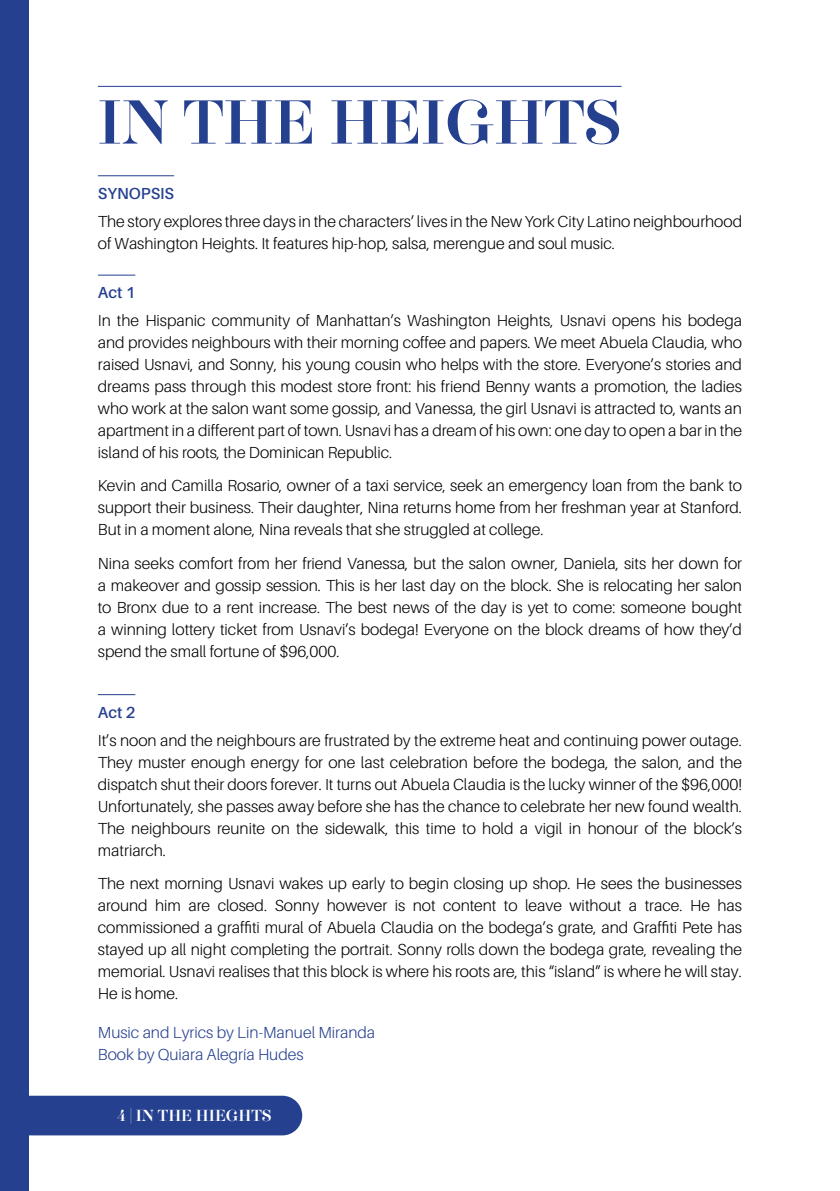
<style>
.page{position:relative;width:840px;height:1191px;background:#fff}
.page>*{position:absolute;margin:0;border:0;box-sizing:border-box;transform-origin:0 0}
.t1{font:54px "Aker Brygge Display";color:#25408f}
.t2{font:300 16px/22px "Aileron";color:#000;text-align:justify}
.t3{font:300 16px/22px "Aileron";color:#25408f}
.t4{font:600 16px "Aileron";color:#25408f}
.t5{font:14px "Aker Brygge Display";color:#fff}
</style>
<div class="page">
<hr style="left:98px;top:86px;width:523px;height:1px;background:#25408f">
<hr style="left:98px;top:175px;width:76px;height:1px;background:#25408f">
<hr style="left:98px;top:275px;width:37px;height:1px;background:#25408f">
<hr style="left:98px;top:694px;width:37px;height:1px;background:#25408f">
<div style="left:0;top:0;width:29px;height:1191px;background:#25408f"></div>
<div style="left:29px;top:1095px;width:273px;height:40px;background:#25408f"></div>
<h1 class="t1" style="left:98px;top:87px;width:525px">IN THE HEIGHTS</h1>
<p class="t4" style="left:98px;top:185px;width:78px">SYNOPSIS</p>
<p class="t2" style="left:98px;top:210px;width:645px">The story explores three days in the characters’ lives in the New York City Latino neighbourhood of Washington Heights. It features hip-hop, salsa, merengue and soul music.</p>
<p class="t4" style="left:98px;top:284px;width:39px">Act 1</p>
<p class="t2" style="left:98px;top:309px;width:645px">In the Hispanic community of Manhattan’s Washington Heights, Usnavi opens his bodega and provides neighbours with their morning coffee and papers. We meet Abuela Claudia, who raised Usnavi, and Sonny, his young cousin who helps with the store. Everyone’s stories and dreams pass through this modest store front: his friend Benny wants a promotion, the ladies who work at the salon want some gossip, and Vanessa, the girl Usnavi is attracted to, wants an apartment in a different part of town. Usnavi has a dream of his own: one day to open a bar in the island of his roots, the Dominican Republic.</p>
<p class="t2" style="left:98px;top:475px;width:645px">Kevin and Camilla Rosario, owner of a taxi service, seek an emergency loan from the bank to support their business. Their daughter, Nina returns home from her freshman year at Stanford.<br>But in a moment alone, Nina reveals that she struggled at college.</p>
<p class="t2" style="left:98px;top:552px;width:645px">Nina seeks comfort from her friend Vanessa, but the salon owner, Daniela, sits her down for a makeover and gossip session. This is her last day on the block. She is relocating her salon to Bronx due to a rent increase. The best news of the day is yet to come: someone bought a winning lottery ticket from Usnavi’s bodega! Everyone on the block dreams of how they’d spend the small fortune of $96,000.</p>
<p class="t4" style="left:98px;top:703px;width:39px">Act 2</p>
<p class="t2" style="left:98px;top:729px;width:645px">It’s noon and the neighbours are frustrated by the extreme heat and continuing power outage.<br>They muster enough energy for one last celebration before the bodega, the salon, and the dispatch shut their doors forever. It turns out Abuela Claudia is the lucky winner of the $96,000!<br>Unfortunately, she passes away before she has the chance to celebrate her new found wealth.<br>The neighbours reunite on the sidewalk, this time to hold a vigil in honour of the block’s matriarch.</p>
<p class="t2" style="left:98px;top:872px;width:645px">The next morning Usnavi wakes up early to begin closing up shop. He sees the businesses around him are closed. Sonny however is not content to leave without a trace. He has commissioned a graffiti mural of Abuela Claudia on the bodega’s grate, and Graffiti Pete has stayed up all night completing the portrait. Sonny rolls down the bodega grate, revealing the memorial. Usnavi realises that this block is where his roots are, this “island” is where he will stay.<br>He is home.</p>
<p class="t3" style="left:98px;top:1021px;width:279px">Music and Lyrics by Lin-Manuel Miranda<br>Book by Quiara Alegría Hudes</p>
<p class="t5" style="left:117px;top:1106px;width:156px">4 | IN THE HIEGHTS</p>
</div>
